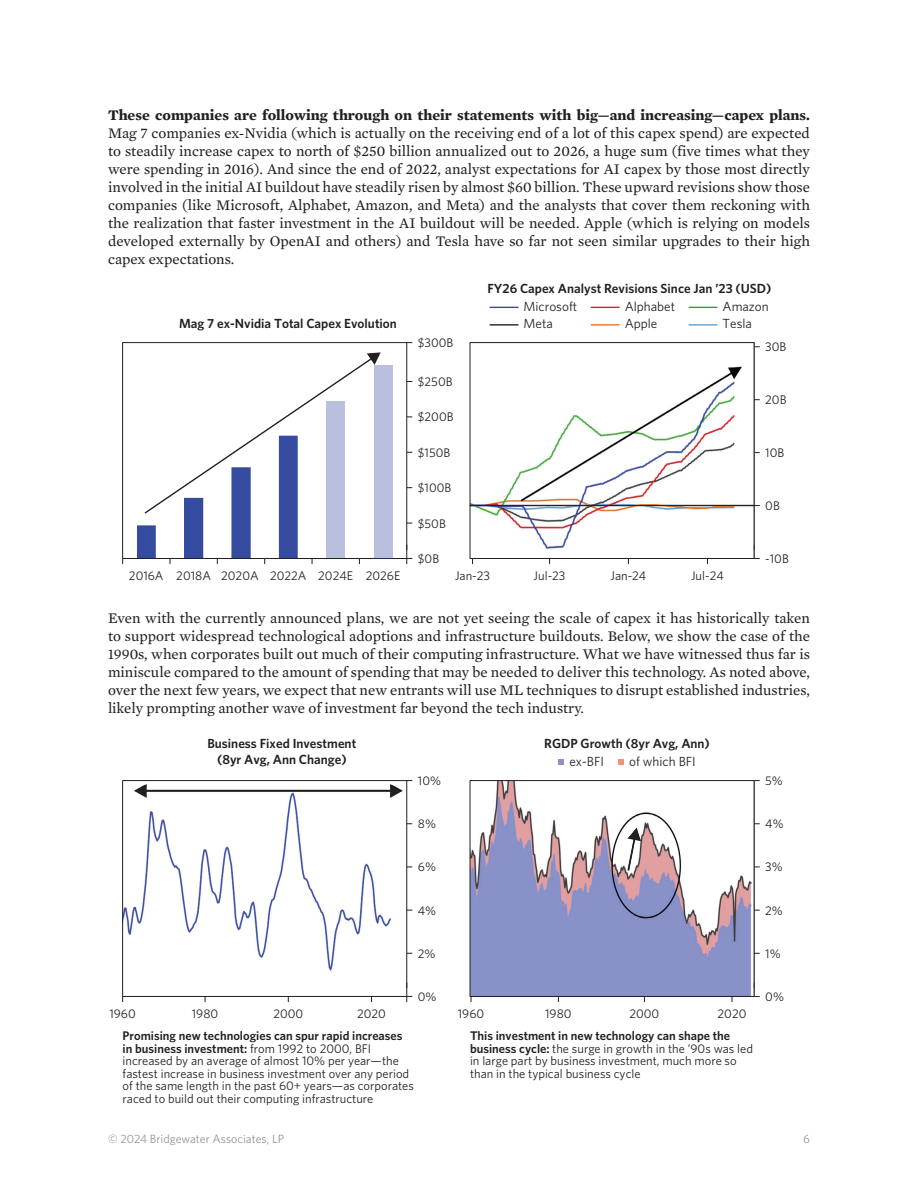
<style>
.page{position:relative;width:918px;height:1188px;background:#fff}
.page>*{position:absolute;margin:0;border:0;box-sizing:border-box;transform-origin:0 0}
.t1{font:15px/18px "Mercury Text G2 Roman";color:#231f20;text-align:justify}
.t2{font:700 15px "Mercury Text G2";color:#231f20}
.t3{font:600 13.2px/15.9px "Whitney";color:#231f20;text-align:center}
.t4{font:13.2px "Whitney";color:#231f20}
.t5{font:12.6px/12.6px "Whitney";color:#231f20}
.t6{font:12px "Whitney";color:#939598}
.s1{font-weight:600}
</style>
<div class="page">
<img style="left:472px;top:366px;width:280px;height:183px">
<div style="left:122px;top:342px;width:285px;height:217px;border:1px solid #231f20"></div>
<hr style="left:754px;top:343px;width:1px;height:215px;background:#999">
<div style="left:470px;top:342px;width:284px;height:217px;border:1px solid #231f20"></div>
<hr style="left:490px;top:324px;width:28px;height:2px;background:#231f20">
<hr style="left:591px;top:324px;width:28px;height:2px;background:#eb7224">
<hr style="left:689px;top:324px;width:28px;height:2px;background:#5ba2cd">
<svg style="left:490px;top:307px;width:28px;height:1px"></svg>
<svg style="left:591px;top:307px;width:28px;height:1px"></svg>
<svg style="left:689px;top:307px;width:28px;height:1px"></svg>
<div style="left:374px;top:365px;width:19px;height:193px;background:#b9c0dd"></div>
<svg style="left:137px;top:352px;width:244px;height:212px"></svg>
<hr style="left:470px;top:505px;width:284px;height:1px;background:#231f20">
<img style="left:472px;top:782px;width:280px;height:213px">
<img style="left:124px;top:789px;width:267px;height:182px">
<div style="left:122px;top:780px;width:285px;height:217px;border:1px solid #231f20"></div>
<hr style="left:754px;top:781px;width:1px;height:215px;background:#999">
<div style="left:470px;top:780px;width:284px;height:217px;border:1px solid #231f20"></div>
<svg style="left:558px;top:760px;width:6px;height:5px"></svg>
<svg style="left:618px;top:760px;width:6px;height:5px"></svg>
<hr style="left:145px;top:790px;width:247px;height:2px;background:#231f20">
<svg style="left:135px;top:784px;width:12px;height:14px"></svg>
<svg style="left:390px;top:780px;width:22px;height:18px"></svg>
<svg style="left:627px;top:828px;width:14px;height:44px"></svg>
<p class="t2" style="left:108px;top:105px;width:704px">These companies are following through on their statements with big—and increasing—capex plans.</p>
<p class="t1" style="left:108px;top:124px;width:704px">Mag 7 companies ex-Nvidia (which is actually on the receiving end of a lot of this capex spend) are expected to steadily increase capex to north of $250 billion annualized out to 2026, a huge sum (five times what they were spending in 2016). And since the end of 2022, analyst expectations for AI capex by those most directly involved in the initial AI buildout have steadily risen by almost $60 billion. These upward revisions show those companies (like Microsoft, Alphabet, Amazon, and Meta) and the analysts that cover them reckoning with the realization that faster investment in the AI buildout will be needed. Apple (which is relying on models developed externally by OpenAI and others) and Tesla have so far not seen similar upgrades to their high capex expectations.</p>
<p class="t3" style="left:487px;top:280px;width:286px">FY26 Capex Analyst Revisions Since Jan ’23 (USD)</p>
<p class="t3" style="left:179px;top:315px;width:219px">Mag 7 ex-Nvidia Total Capex Evolution</p>
<p class="t5" style="left:418px;top:336px;width:37px">$300B</p>
<p class="t5" style="left:418px;top:375px;width:36px">$250B</p>
<p class="t5" style="left:418px;top:410px;width:37px">$200B</p>
<p class="t5" style="left:418px;top:446px;width:34px">$150B</p>
<p class="t5" style="left:418px;top:481px;width:35px">$100B</p>
<p class="t5" style="left:418px;top:517px;width:29px">$50B</p>
<p class="t5" style="left:418px;top:552px;width:23px">$0B</p>
<p class="t4" style="left:524px;top:297px;width:55px">Microsoft</p>
<p class="t4" style="left:625px;top:297px;width:52px">Alphabet</p>
<p class="t4" style="left:723px;top:297px;width:48px">Amazon</p>
<p class="t4" style="left:524px;top:315px;width:31px">Meta</p>
<p class="t4" style="left:625px;top:315px;width:34px">Apple</p>
<p class="t4" style="left:723px;top:315px;width:31px">Tesla</p>
<p class="t5" style="left:765px;top:340px;width:23px">30B</p>
<p class="t5" style="left:765px;top:393px;width:23px">20B</p>
<p class="t5" style="left:765px;top:446px;width:21px">10B</p>
<p class="t5" style="left:765px;top:499px;width:16px">0B</p>
<p class="t5" style="left:765px;top:552px;width:25px">-10B</p>
<p class="t5" style="left:129px;top:569px;width:273px">2016A 2018A 2020A 2022A 2024E 2026E</p>
<p class="t5" style="left:455px;top:569px;width:37px">Jan-23</p>
<p class="t5" style="left:534px;top:569px;width:33px">Jul-23</p>
<p class="t5" style="left:610px;top:569px;width:37px">Jan-24</p>
<p class="t5" style="left:691px;top:569px;width:34px">Jul-24</p>
<p class="t1" style="left:108px;top:609px;width:704px">Even with the currently announced plans, we are not yet seeing the scale of capex it has historically taken to support widespread technological adoptions and infrastructure buildouts. Below, we show the case of the 1990s, when corporates built out much of their computing infrastructure. What we have witnessed thus far is miniscule compared to the amount of spending that may be needed to deliver this technology. As noted above, over the next few years, we expect that new entrants will use ML techniques to disrupt established industries, likely prompting another wave of investment far beyond the tech industry.</p>
<p class="t3" style="left:207px;top:736px;width:150px">Business Fixed Investment (8yr Avg, Ann Change)</p>
<p class="t5" style="left:418px;top:774px;width:25px">10%</p>
<p class="t5" style="left:418px;top:817px;width:20px">8%</p>
<p class="t5" style="left:418px;top:860px;width:20px">6%</p>
<p class="t5" style="left:418px;top:904px;width:20px">4%</p>
<p class="t5" style="left:418px;top:947px;width:19px">2%</p>
<p class="t3" style="left:544px;top:736px;width:167px">RGDP Growth (8yr Avg, Ann)</p>
<p class="t4" style="left:569px;top:753px;width:36px">ex-BFI</p>
<p class="t4" style="left:629px;top:753px;width:68px">of which BFI</p>
<p class="t5" style="left:765px;top:774px;width:19px">5%</p>
<p class="t5" style="left:765px;top:817px;width:20px">4%</p>
<p class="t5" style="left:765px;top:860px;width:19px">3%</p>
<p class="t5" style="left:765px;top:904px;width:19px">2%</p>
<p class="t5" style="left:765px;top:947px;width:17px">1%</p>
<p class="t5" style="left:418px;top:990px;width:20px">0%</p>
<p class="t5" style="left:109px;top:1007px;width:28px">1960</p>
<p class="t5" style="left:192px;top:1007px;width:28px">1980</p>
<p class="t5" style="left:273px;top:1007px;width:31px">2000</p>
<p class="t5" style="left:357px;top:1007px;width:30px">2020</p>
<p class="t5" style="left:458px;top:1007px;width:28px">1960</p>
<p class="t5" style="left:545px;top:1007px;width:28px">1980</p>
<p class="t5" style="left:629px;top:1007px;width:31px">2000</p>
<p class="t5" style="left:718px;top:1007px;width:30px">2020</p>
<p class="t5" style="left:123px;top:1029px;width:293px"><span class="s1">Promising new technologies can spur rapid increases in business investment:</span> from 1992 to 2000, BFI increased by an average of almost 10% per year—the fastest increase in business investment over any period of the same length in the past 60+ years—as corporates raced to build out their computing infrastructure</p>
<p class="t5" style="left:470px;top:1029px;width:284px"><span class="s1">This investment in new technology can shape the business cycle:</span> the surge in growth in the ’90s was led in large part by business investment, much more so than in the typical business cycle</p>
<p class="t5" style="left:765px;top:990px;width:20px">0%</p>
<p class="t6" style="left:108px;top:1130px;width:178px">© 2024 Bridgewater Associates, LP</p>
<p class="t6" style="left:803px;top:1130px;width:8px">6</p>
</div>
